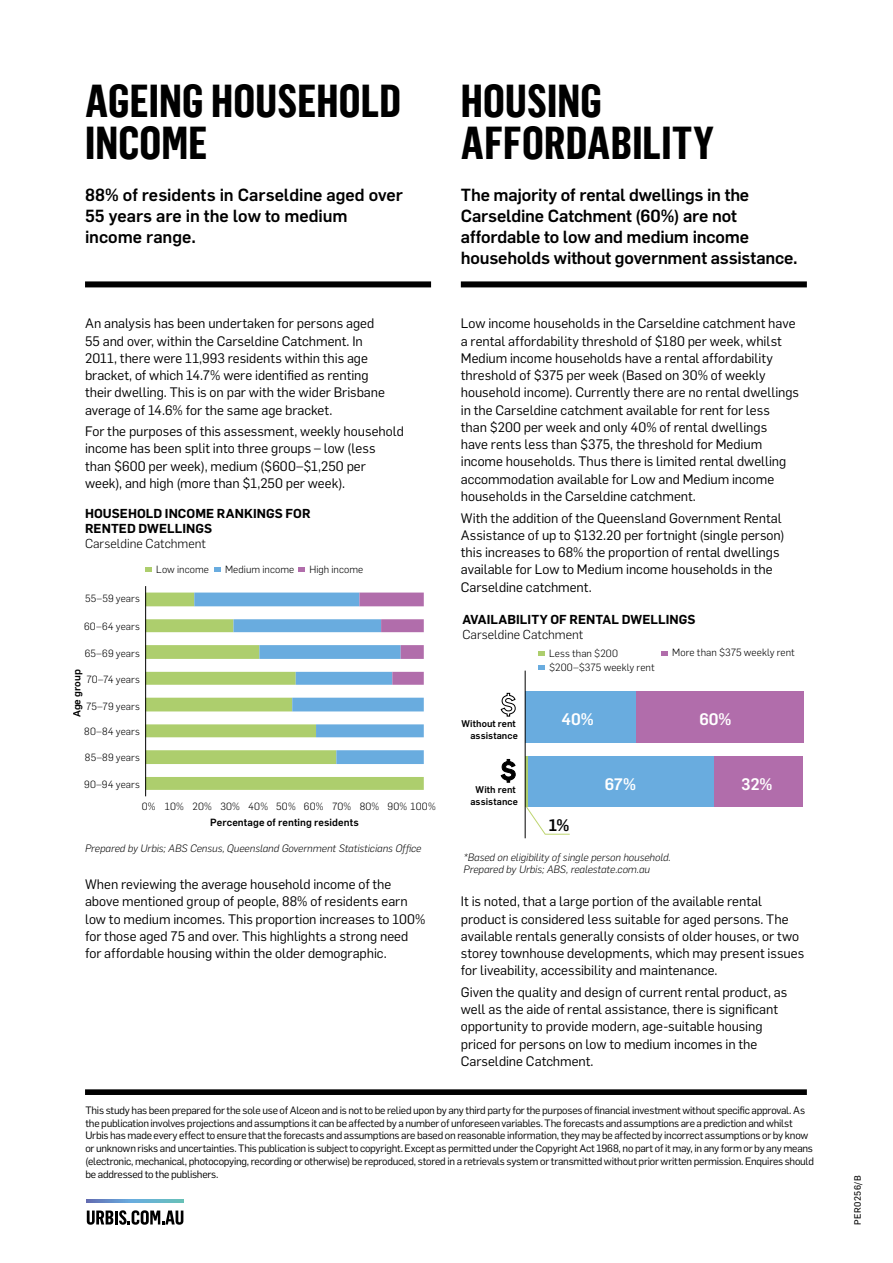
<style>
.page{position:relative;width:893px;height:1263px;background:#fff}
.page>*{position:absolute;margin:0;border:0;box-sizing:border-box;transform-origin:0 0}
.t1{font:700 45px/42px "Flama Cond";letter-spacing:.005em;color:#000}
.t2{font:500 17.25px/21px "Flama";letter-spacing:-.005em;color:#000}
.t3{font:500 16.35px "Flama";letter-spacing:-.01em;color:#fff}
.t4{font:500 16.35px "Flama";color:#000}
.t5{font:13.5px/17.2px "Flama";color:#000}
.t6{font:600 12.75px/15px "Flama";letter-spacing:.005em;color:#000}
.t7{font:300 12.75px "Flama";color:#000}
.t8{font:10.5px/12.8px "Flama";letter-spacing:-.02em;color:#000}
.t9{font:italic 300 10.5px/12.6px "Flama";color:#000}
.t10{font:300 10.35px/13.8px "Flama";letter-spacing:.005em;color:#000}
.t11{font:300 10.2px "Flama";letter-spacing:.01em;color:#000}
.t12{font:500 10.2px "Flama";letter-spacing:.01em;color:#000}
.t13{font:500 9.6px/11.4px "Flama";letter-spacing:.015em;color:#000;text-align:right}
.t14{font:9px "Flama Basic";letter-spacing:.05em;color:#000}
</style>
<div class="page">
<svg style="left:87px;top:1210px;width:26px;height:15px"></svg>
<hr style="left:115px;top:1210px;width:3px;height:14px;background:#000">
<svg style="left:119px;top:1210px;width:64px;height:15px"></svg>
<svg style="left:86px;top:1199px;width:98px;height:3px"></svg>
<div style="left:85px;top:1089px;width:722px;height:6px;background:#000"></div>
<div style="left:85px;top:281px;width:346px;height:6px;background:#000"></div>
<div style="left:461px;top:281px;width:346px;height:6px;background:#000"></div>
<svg style="left:146px;top:592px;width:278px;height:198px"></svg>
<svg style="left:194px;top:592px;width:230px;height:172px"></svg>
<hr style="left:145px;top:586px;width:1px;height:210px;background:#000">
<svg style="left:145px;top:568px;width:7px;height:4px"></svg>
<svg style="left:214px;top:568px;width:7px;height:4px"></svg>
<svg style="left:299px;top:568px;width:6px;height:4px"></svg>
<svg style="left:538px;top:652px;width:7px;height:4px"></svg>
<svg style="left:538px;top:666px;width:7px;height:4px"></svg>
<svg style="left:661px;top:651px;width:7px;height:5px"></svg>
<hr style="left:525px;top:756px;width:3px;height:51px;background:#adce6d">
<div style="left:528px;top:756px;width:187px;height:51px;background:#69acdf"></div>
<div style="left:525px;top:691px;width:111px;height:52px;background:#69acdf"></div>
<div style="left:715px;top:756px;width:88px;height:51px;background:#b16dab"></div>
<div style="left:636px;top:691px;width:167px;height:52px;background:#b16dab"></div>
<hr style="left:525px;top:671px;width:1px;height:167px;background:#000">
<svg style="left:500px;top:692px;width:16px;height:25px"></svg>
<svg style="left:500px;top:758px;width:16px;height:25px"></svg>
<svg style="left:526px;top:807px;width:44px;height:28px"></svg>
<h1 class="t1" style="left:85px;top:79px;width:318px">AGEING HOUSEHOLD<br>INCOME</h1>
<p class="t2" style="left:85px;top:184px;width:319px">88% of residents in Carseldine aged over<br>55 years are in the low to medium income range.</p>
<p class="t5" style="left:85px;top:314px;width:301px">An analysis has been undertaken for persons aged 55 and over, within the Carseldine Catchment. In 2011, there were 11,993 residents within this age bracket, of which 14.7% were identified as renting their dwelling. This is on par with the wider Brisbane average of 14.6% for the same age bracket.</p>
<p class="t5" style="left:85px;top:422px;width:320px">For the purposes of this assessment, weekly household income has been split into three groups – low (less than $600 per week), medium ($600–$1,250 per week), and high (more than $1,250 per week).</p>
<p class="t6" style="left:85px;top:506px;width:227px">HOUSEHOLD INCOME RANKINGS FOR<br>RENTED DWELLINGS</p>
<p class="t7" style="left:85px;top:534px;width:122px">Carseldine Catchment</p>
<p class="t11" style="left:85px;top:590px;width:56px">55–59 years</p>
<p class="t11" style="left:84px;top:619px;width:57px">60–64 years</p>
<p class="t11" style="left:85px;top:646px;width:57px">65–69 years</p>
<p class="t11" style="left:86px;top:671px;width:55px">70–74 years</p>
<p class="t11" style="left:86px;top:698px;width:55px">75–79 years</p>
<p class="t11" style="left:84px;top:724px;width:57px">80–84 years</p>
<p class="t11" style="left:85px;top:750px;width:57px">85–89 years</p>
<p class="t11" style="left:84px;top:777px;width:57px">90–94 years</p>
<p class="t12" style="left:69px;top:717px;width:50px;rotate:-90deg">Age group</p>
<p class="t11" style="left:156px;top:561px;width:54px">Low income</p>
<p class="t11" style="left:225px;top:561px;width:71px">Medium income</p>
<p class="t11" style="left:309px;top:561px;width:56px">High income</p>
<p class="t11" style="left:142px;top:798px;width:295px">0% 10% 20% 30% 40% 50% 60% 70% 80% 90% 100%</p>
<p class="t12" style="left:210px;top:814px;width:150px">Percentage of renting residents</p>
<p class="t9" style="left:85px;top:841px;width:338px">Prepared by Urbis; ABS Census, Queensland Government Statisticians Office</p>
<p class="t5" style="left:85px;top:875px;width:342px">When reviewing the average household income of the above mentioned group of people, 88% of residents earn low to medium incomes. This proportion increases to 100% for those aged 75 and over. This highlights a strong need for affordable housing within the older demographic.</p>
<h1 class="t1" style="left:461px;top:79px;width:254px">HOUSING<br>AFFORDABILITY</h1>
<p class="t2" style="left:461px;top:184px;width:338px">The majority of rental dwellings in the Carseldine Catchment (60%) are not affordable to low and medium income households without government assistance.</p>
<p class="t5" style="left:461px;top:314px;width:340px">Low income households in the Carseldine catchment have a rental affordability threshold of $180 per week, whilst Medium income households have a rental affordability threshold of $375 per week (Based on 30% of weekly household income). Currently there are no rental dwellings in the Carseldine catchment available for rent for less than $200 per week and only 40% of rental dwellings<br>have rents less than $375, the threshold for Medium income households. Thus there is limited rental dwelling accommodation available for Low and Medium income households in the Carseldine catchment.</p>
<p class="t5" style="left:461px;top:508px;width:325px">With the addition of the Queensland Government Rental Assistance of up to $132.20 per fortnight (single person) this increases to 68% the proportion of rental dwellings available for Low to Medium income households in the Carseldine catchment.</p>
<p class="t6" style="left:462px;top:611px;width:235px">AVAILABILITY OF RENTAL DWELLINGS</p>
<p class="t7" style="left:462px;top:624px;width:122px">Carseldine Catchment</p>
<p class="t13" style="left:461px;top:718px;width:58px">Without rent assistance</p>
<p class="t13" style="left:470px;top:784px;width:49px;text-align:center">With rent assistance</p>
<p class="t10" style="left:549px;top:646px;width:107px">Less than $200 $200–$375 weekly rent</p>
<p class="t10" style="left:672px;top:645px;width:124px">More than $375 weekly rent</p>
<p class="t3" style="left:561px;top:707px;width:34px">40%</p>
<p class="t3" style="left:699px;top:707px;width:34px">60%</p>
<p class="t4" style="left:549px;top:812px;width:22px">1%</p>
<p class="t3" style="left:605px;top:771px;width:33px">67%</p>
<p class="t3" style="left:741px;top:771px;width:33px">32%</p>
<p class="t9" style="left:463px;top:850px;width:209px">*Based on eligibility of single person household.<br>Prepared by Urbis; ABS, realestate.com.au</p>
<p class="t5" style="left:461px;top:892px;width:345px">It is noted, that a large portion of the available rental product is considered less suitable for aged persons. The available rentals generally consists of older houses, or two storey townhouse developments, which may present issues for liveability, accessibility and maintenance.</p>
<p class="t5" style="left:461px;top:983px;width:328px">Given the quality and design of current rental product, as well as the aide of rental assistance, there is significant opportunity to provide modern, age-suitable housing priced for persons on low to medium incomes in the Carseldine Catchment.</p>
<p class="t8" style="left:85px;top:1103px;width:730px">This study has been prepared for the sole use of Alceon and is not to be relied upon by any third party for the purposes of financial investment without specific approval. As the publication involves projections and assumptions it can be affected by a number of unforeseen variables. The forecasts and assumptions are a prediction and whilst Urbis has made every effect to ensure that the forecasts and assumptions are based on reasonable information, they may be affected by incorrect assumptions or by know or unknown risks and uncertainties. This publication is subject to copyright. Except as permitted under the Copyright Act 1968, no part of it may, in any form or by any means (electronic, mechanical, photocopying, recording or otherwise) be reproduced, stored in a retrievals system or transmitted without prior written permission. Enquires should be addressed to the publishers.</p>
<p class="t14" style="left:851px;top:1225px;width:51px;rotate:-90deg">PER0256/B</p>
</div>
